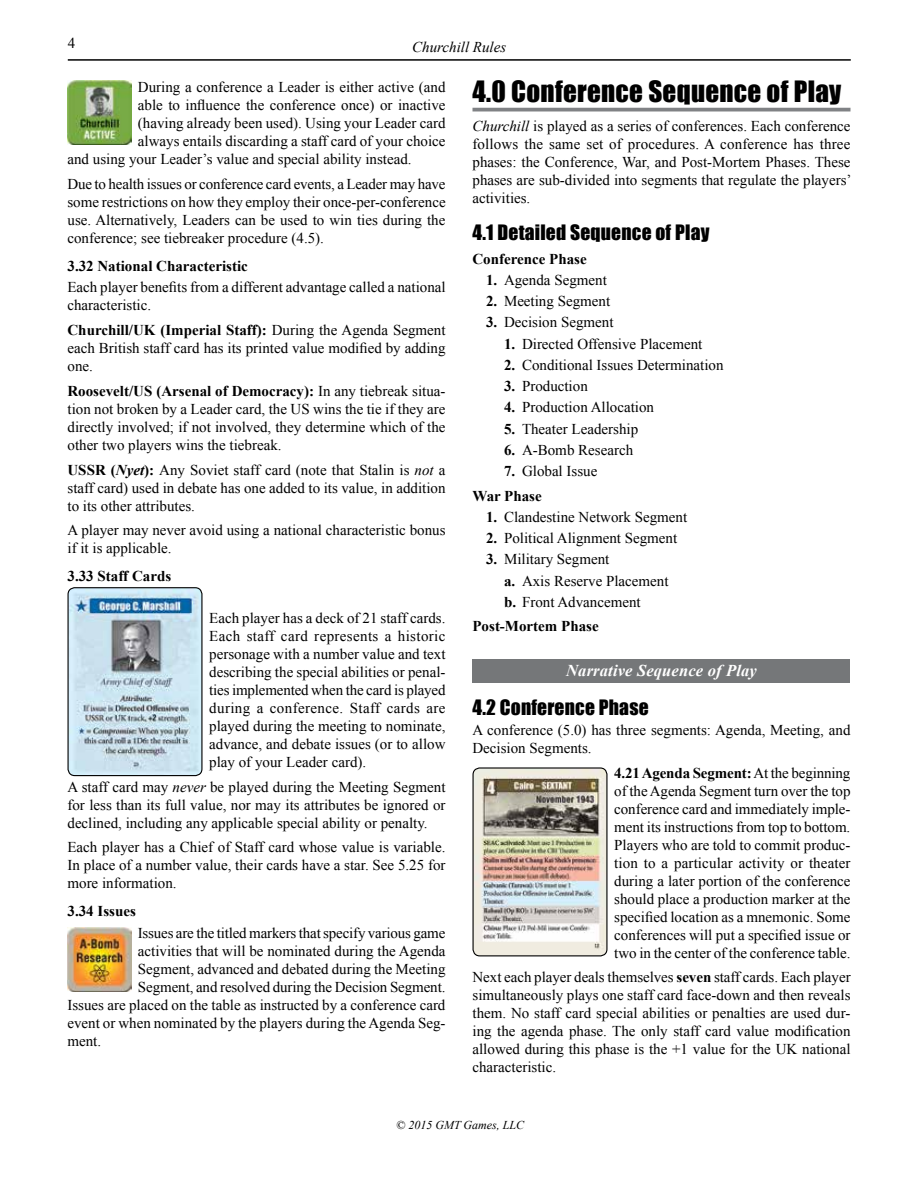
<style>
.page{position:relative;width:918px;height:1188px;background:#fff}
.page>*{position:absolute;margin:0;border:0;box-sizing:border-box;transform-origin:0 0}
.t1{font:27px "Impact";letter-spacing:.01em;color:#000}
.t2{font:19.5px "Impact";letter-spacing:.01em;color:#000}
.t3{font:italic 700 16.5px "Times New Roman";letter-spacing:.01em;color:#fff}
.t4{font:15px/18px "Times New Roman";color:#000;text-align:justify}
.t5{font:700 15px "Times New Roman";color:#000}
.t6{font:italic 15px "Times New Roman";color:#000}
.t7{font:italic 12px "Times New Roman";color:#000}
.s1{font-weight:700}
.s2{font-weight:700;font-style:italic}
.s3{font-style:italic}
</style>
<div class="page">
<hr style="left:68px;top:59px;width:783px;height:2px;background:#000">
<img style="left:68px;top:81px;width:63px;height:64px">
<img style="left:68px;top:588px;width:134px;height:188px">
<div style="left:68px;top:587px;width:134px;height:189px;border:1px solid #000;border-radius:7px"></div>
<img style="left:67px;top:928px;width:64px;height:63px">
<hr style="left:472px;top:108px;width:378px;height:3px;background:#808285">
<div style="left:472px;top:659px;width:378px;height:23px;background:#757779"></div>
<img style="left:473px;top:769px;width:134px;height:187px">
<div style="left:472px;top:767px;width:136px;height:189px;border:1px solid #000;border-radius:7px"></div>
<p class="t4" style="left:68px;top:34px;width:9px">4</p>
<p class="t6" style="left:412px;top:38px;width:96px">Churchill Rules</p>
<p class="t4" style="left:138px;top:78px;width:309px">During a conference a Leader is either active (and</p>
<p class="t4" style="left:138px;top:96px;width:309px">able to influence the conference once) or inactive</p>
<p class="t4" style="left:138px;top:114px;width:309px">(having already been used). Using your Leader card</p>
<p class="t4" style="left:138px;top:132px;width:309px">always entails discarding a staff card of your choice</p>
<p class="t4" style="left:68px;top:150px;width:346px">and using your Leader’s value and special ability instead.</p>
<p class="t4" style="left:68px;top:175px;width:380px">Due to health issues or conference card events, a Leader may have some restrictions on how they employ their once-per-conference use. Alternatively, Leaders can be used to win ties during the conference; see tiebreaker procedure (4.5).</p>
<p class="t5" style="left:68px;top:258px;width:182px">3.32 National Characteristic</p>
<p class="t4" style="left:68px;top:278px;width:380px">Each player benefits from a different advantage called a national characteristic.</p>
<p class="t4" style="left:68px;top:321px;width:380px"><span class="s1">Churchill/UK (Imperial Staff):</span> During the Agenda Segment each British staff card has its printed value modified by adding one.</p>
<p class="t4" style="left:68px;top:382px;width:380px"><span class="s1">Roosevelt/US (Arsenal of Democracy):</span> In any tiebreak situa&shy;tion not broken by a Leader card, the US wins the tie if they are directly involved; if not involved, they determine which of the other two players wins the tiebreak.</p>
<p class="t4" style="left:68px;top:461px;width:380px"><span class="s1">USSR (</span><span class="s2">Nyet</span><span class="s1">):</span> Any Soviet staff card (note that Stalin is <span class="s3">not</span> a staff card) used in debate has one added to its value, in addition to its other attributes.</p>
<p class="t4" style="left:68px;top:521px;width:380px">A player may never avoid using a national characteristic bonus if it is applicable.</p>
<p class="t5" style="left:68px;top:568px;width:105px">3.33 Staff Cards</p>
<p class="t4" style="left:209px;top:609px;width:238px">Each player has a deck of 21 staff cards.<br>Each staff card represents a historic personage with a number value and text describing the special abilities or penal&shy;ties implemented when the card is played during a conference. Staff cards are played during the meeting to nominate, advance, and debate issues (or to allow play of your Leader card).</p>
<p class="t4" style="left:68px;top:778px;width:380px">A staff card may <span class="s3">never</span> be played during the Meeting Segment for less than its full value, nor may its attributes be ignored or declined, including any applicable special ability or penalty.</p>
<p class="t4" style="left:68px;top:838px;width:380px">Each player has a Chief of Staff card whose value is variable.<br>In place of a number value, their cards have a star. See 5.25 for more information.</p>
<p class="t5" style="left:68px;top:903px;width:70px">3.34 Issues</p>
<p class="t4" style="left:138px;top:924px;width:309px">Issues are the titled markers that specify various game</p>
<p class="t4" style="left:138px;top:942px;width:309px">activities that will be nominated during the Agenda</p>
<p class="t4" style="left:138px;top:960px;width:309px">Segment, advanced and debated during the Meeting</p>
<p class="t4" style="left:138px;top:978px;width:309px">Segment, and resolved during the Decision Segment.</p>
<p class="t4" style="left:68px;top:996px;width:379px">Issues are placed on the table as instructed by a conference card</p>
<p class="t4" style="left:68px;top:1014px;width:379px">event or when nominated by the players during the Agenda Seg-</p>
<p class="t4" style="left:68px;top:1032px;width:35px">ment.</p>
<h1 class="t1" style="left:472px;top:75px;width:370px">4.0 Conference Sequence of Play</h1>
<p class="t4" style="left:472px;top:117px;width:381px"><span class="s3">Churchill</span> is played as a series of conferences. Each conference follows the same set of procedures. A conference has three phases: the Conference, War, and Post-Mortem Phases. These phases are sub-divided into segments that regulate the players’ activities.</p>
<h2 class="t2" style="left:472px;top:221px;width:238px">4.1 Detailed Sequence of Play</h2>
<p class="t5" style="left:472px;top:250px;width:116px">Conference Phase</p>
<p class="t4" style="left:486px;top:271px;width:122px"><span class="s1">1.</span> Agenda Segment</p>
<p class="t4" style="left:486px;top:292px;width:126px"><span class="s1">2.</span> Meeting Segment</p>
<p class="t4" style="left:486px;top:313px;width:129px"><span class="s1">3.</span> Decision Segment</p>
<p class="t4" style="left:504px;top:335px;width:200px"><span class="s1">1.</span> Directed Offensive Placement</p>
<p class="t4" style="left:504px;top:356px;width:221px"><span class="s1">2.</span> Conditional Issues Determination</p>
<p class="t4" style="left:504px;top:377px;width:85px"><span class="s1">3.</span> Production</p>
<p class="t4" style="left:504px;top:398px;width:152px"><span class="s1">4.</span> Production Allocation</p>
<p class="t4" style="left:504px;top:420px;width:136px"><span class="s1">5.</span> Theater Leadership</p>
<p class="t4" style="left:504px;top:441px;width:131px"><span class="s1">6.</span> A-Bomb Research</p>
<p class="t4" style="left:472px;top:459px;width:126px;line-height:24.5px;text-indent:32px"><span class="s1">7.</span> Global Issue<br><span class="s1">War Phase</span></p>
<p class="t4" style="left:486px;top:508px;width:203px"><span class="s1">1.</span> Clandestine Network Segment</p>
<p class="t4" style="left:486px;top:529px;width:193px"><span class="s1">2.</span> Political Alignment Segment</p>
<p class="t4" style="left:504px;top:549px;width:166px;line-height:21.3px;text-align:left;text-indent:-18px"><span class="s1">3.</span> Military Segment<br><span class="s1">a.</span> Axis Reserve Placement <span class="s1">b.</span> Front Advancement</p>
<p class="t5" style="left:472px;top:618px;width:128px">Post-Mortem Phase</p>
<p class="t3" style="left:566px;top:661px;width:192px">Narrative Sequence of Play</p>
<h2 class="t2" style="left:472px;top:695px;width:178px">4.2 Conference Phase</h2>
<p class="t4" style="left:472px;top:721px;width:380px">A conference (5.0) has three segments: Agenda, Meeting, and<br>Decision Segments.</p>
<p class="t4" style="left:614px;top:764px;width:238px"><span class="s1">4.21 Agenda Segment:</span> At the beginning of the Agenda Segment turn over the top conference card and immediately imple&shy;ment its instructions from top to bottom.<br>Players who are told to commit produc&shy;tion to a particular activity or theater during a later portion of the conference should place a production marker at the specified location as a mnemonic. Some conferences will put a specified issue or two in the center of the conference table.</p>
<p class="t4" style="left:473px;top:968px;width:380px">Next each player deals themselves <span class="s1">seven</span> staff cards. Each player simultaneously plays one staff card face-down and then reveals them. No staff card special abilities or penalties are used dur&shy;ing the agenda phase. The only staff card value modification allowed during this phase is the +1 value for the UK national characteristic.</p>
<p class="t7" style="left:396px;top:1118px;width:129px">© 2015 GMT Games, LLC</p>
</div>
